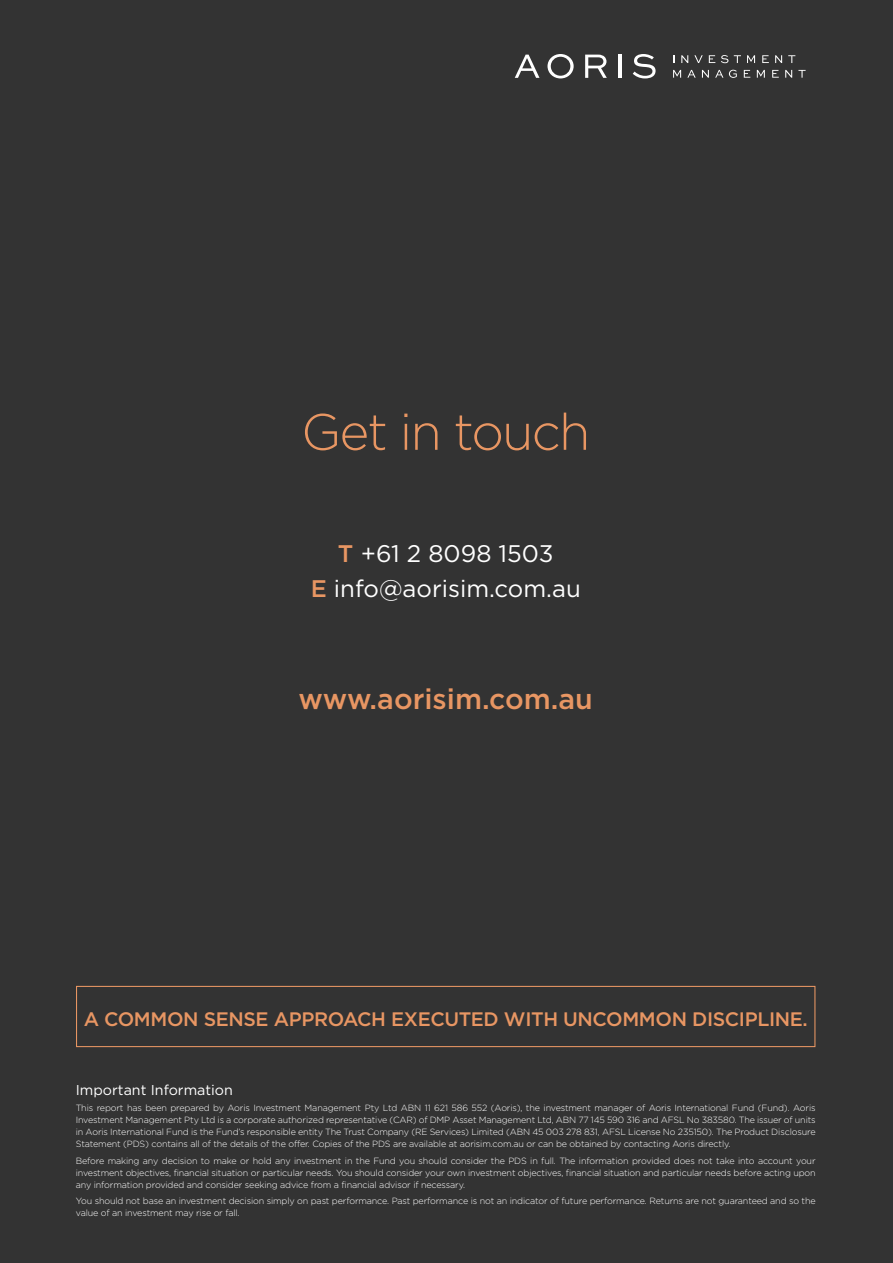
<style>
.page{position:relative;width:893px;height:1263px;background:#333}
.page>*{position:absolute;margin:0;border:0;box-sizing:border-box;transform-origin:0 0}
.Heading{font:300 51px "Gotham";letter-spacing:-.035em;color:#e89663}
.t1{font:500 28.5px "Gotham";color:#e89663}
.t2{font:24px "Gotham";color:#fff}
.t3{font:500 19.5px "Gotham";letter-spacing:-.02em;color:#e89663}
.Heading_3{font:14.25px "Gotham";color:#fff}
.Small_Print{font:300 9px/12px "Gotham";letter-spacing:-.015em;color:#fff;text-align:justify}
.s1{font-weight:500;color:#e89663}
</style>
<div class="page">
<div style="left:76px;top:986px;width:739px;height:61px;border:1px solid #e89663"></div>
<svg style="left:681px;top:55px;width:7px;height:8px"></svg>
<svg style="left:694px;top:55px;width:9px;height:8px"></svg>
<svg style="left:709px;top:55px;width:6px;height:8px"></svg>
<svg style="left:721px;top:55px;width:7px;height:8px"></svg>
<svg style="left:734px;top:55px;width:7px;height:8px"></svg>
<svg style="left:747px;top:55px;width:8px;height:8px"></svg>
<svg style="left:762px;top:55px;width:7px;height:8px"></svg>
<svg style="left:775px;top:55px;width:7px;height:8px"></svg>
<svg style="left:788px;top:55px;width:7px;height:8px"></svg>
<svg style="left:673px;top:70px;width:8px;height:8px"></svg>
<svg style="left:687px;top:70px;width:9px;height:8px"></svg>
<svg style="left:702px;top:70px;width:7px;height:8px"></svg>
<svg style="left:715px;top:70px;width:8px;height:8px"></svg>
<svg style="left:729px;top:70px;width:8px;height:8px"></svg>
<svg style="left:744px;top:70px;width:6px;height:8px"></svg>
<svg style="left:757px;top:70px;width:8px;height:8px"></svg>
<svg style="left:772px;top:70px;width:7px;height:8px"></svg>
<svg style="left:785px;top:70px;width:7px;height:8px"></svg>
<svg style="left:798px;top:70px;width:8px;height:8px"></svg>
<svg style="left:515px;top:55px;width:24px;height:23px"></svg>
<svg style="left:547px;top:54px;width:27px;height:24px"></svg>
<svg style="left:585px;top:55px;width:22px;height:23px"></svg>
<hr style="left:618px;top:55px;width:4px;height:23px;background:#fff">
<svg style="left:633px;top:54px;width:23px;height:24px"></svg>
<p class="Heading" style="left:301px;top:404px;width:291px">Get in touch</p>
<p class="t2" style="left:338px;top:540px;width:217px"><span class="s1">T</span> +61 2 8098 1503</p>
<p class="t2" style="left:311px;top:576px;width:272px"><span class="s1">E</span> info@aorisim.com.au</p>
<p class="t1" style="left:299px;top:683px;width:296px">www.aorisim.com.au</p>
<p class="t3" style="left:84px;top:1007px;width:725px">A COMMON SENSE APPROACH EXECUTED WITH UNCOMMON DISCIPLINE.</p>
<p class="Heading_3" style="left:76px;top:1082px;width:159px">Important Information</p>
<p class="Small_Print" style="left:76px;top:1102px;width:741px">This report has been prepared by Aoris Investment Management Pty Ltd ABN 11 621 586 552 (Aoris), the investment manager of Aoris International Fund (Fund). Aoris Investment Management Pty Ltd is a corporate authorized representative (CAR) of DMP Asset Management Ltd, ABN 77 145 590 316 and AFSL No 383580. The issuer of units in Aoris International Fund is the Fund’s responsible entity The Trust Company (RE Services) Limited (ABN 45 003 278 831, AFSL License No 235150). The Product Disclosure Statement (PDS) contains all of the details of the offer. Copies of the PDS are available at aorisim.com.au or can be obtained by contacting Aoris directly.</p>
<p class="Small_Print" style="left:76px;top:1154px;width:741px">Before making any decision to make or hold any investment in the Fund you should consider the PDS in full. The information provided does not take into account your investment objectives, financial situation or particular needs. You should consider your own investment objectives, financial situation and particular needs before acting upon any information provided and consider seeking advice from a financial advisor if necessary.</p>
<p class="Small_Print" style="left:76px;top:1195px;width:741px">You should not base an investment decision simply on past performance. Past performance is not an indicator of future performance. Returns are not guaranteed and so the value of an investment may rise or fall.</p>
</div>
